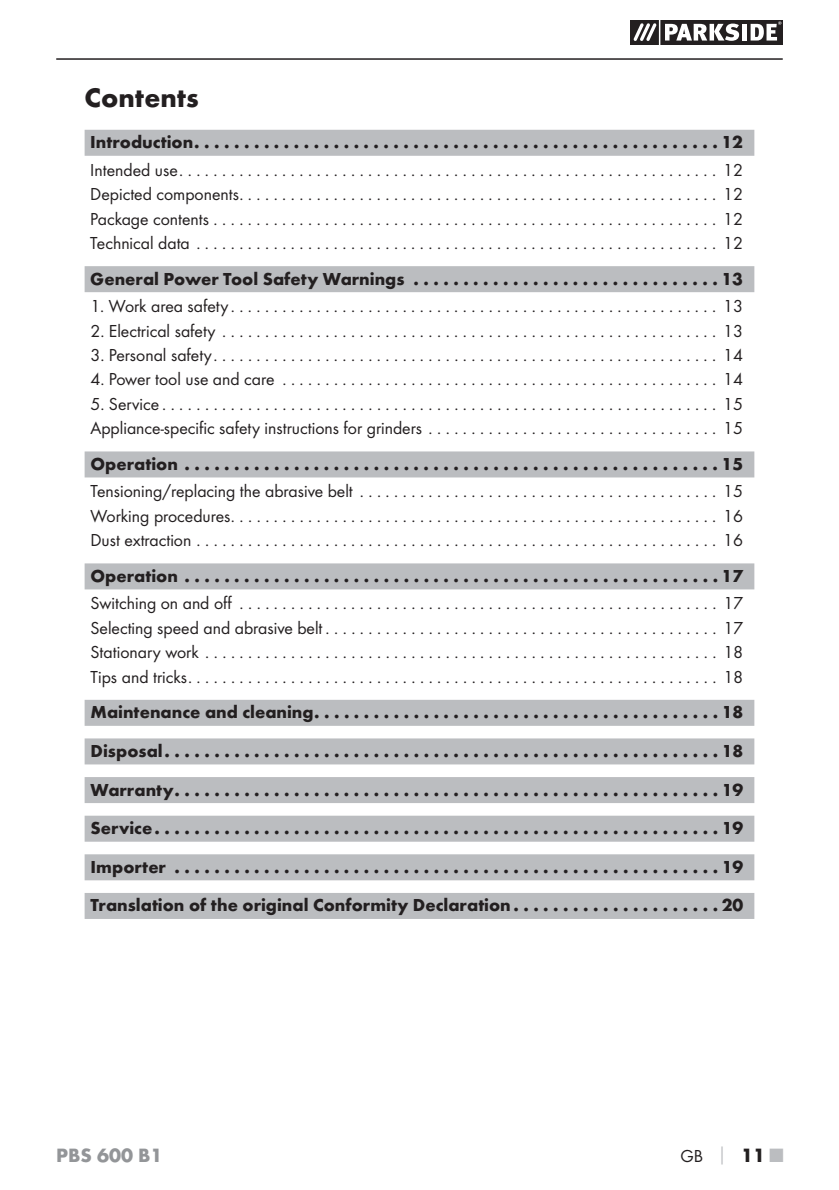
<style>
.page{position:relative;width:839px;height:1190px;background:#fff}
.page>*{position:absolute;margin:0;border:0;box-sizing:border-box;transform-origin:0 0}
.t1{font:700 28px "Futura";color:#231f20}
.t2{font:700 20px "Futura";color:#939598}
.t3{font:18px/24.4px "Futura Boo";color:#231f20;text-align:justify}
.t4{font:700 18px/38.6px "Futura";color:#231f20;text-align:justify}
.s1{font-family:"Futura";font-weight:700;color:#bbbdc0}
.s2{font-family:"Futura";font-weight:700;font-size:20px}
.s3{font-family:"Futura";font-weight:700;font-size:20px;color:#bbbdc0}
</style>
<div class="page">
<hr style="left:56px;top:58px;width:726px;height:2px;background:#231f20">
<svg style="left:630px;top:20px;width:152px;height:25px"></svg>
<hr style="left:658px;top:20px;width:2px;height:25px;background:#fff">
<div style="left:85px;top:130px;width:668px;height:26px;background:#bbbdc0"></div>
<div style="left:85px;top:266px;width:668px;height:26px;background:#bbbdc0"></div>
<div style="left:85px;top:451px;width:668px;height:26px;background:#bbbdc0"></div>
<div style="left:85px;top:563px;width:668px;height:26px;background:#bbbdc0"></div>
<div style="left:85px;top:700px;width:668px;height:26px;background:#bbbdc0"></div>
<div style="left:85px;top:738px;width:668px;height:26px;background:#bbbdc0"></div>
<div style="left:85px;top:777px;width:668px;height:26px;background:#bbbdc0"></div>
<div style="left:85px;top:815px;width:668px;height:26px;background:#bbbdc0"></div>
<div style="left:85px;top:854px;width:668px;height:26px;background:#bbbdc0"></div>
<div style="left:85px;top:893px;width:668px;height:26px;background:#bbbdc0"></div>
<h1 class="t1" style="left:85px;top:86px;width:116px">Contents</h1>
<p class="t4" style="left:90px;top:125px;width:653px">Introduction .....................................................12</p>
<p class="t3" style="left:90px;top:158px;width:653px">Intended use ............................................................... 12<br>Depicted components ........................................................ 12<br>Package contents ........................................................... 12<br>Technical data ............................................................. 12</p>
<p class="t4" style="left:90px;top:261px;width:653px">General Power Tool Safety Warnings ...............................13</p>
<p class="t3" style="left:90px;top:295px;width:653px">1. Work area safety ......................................................... 13</p>
<p class="t3" style="left:90px;top:319px;width:653px">2. Electrical safety .......................................................... 13</p>
<p class="t3" style="left:90px;top:344px;width:653px">3. Personal safety ........................................................... 14</p>
<p class="t3" style="left:90px;top:368px;width:653px">4. Power tool use and care ................................................... 14</p>
<p class="t3" style="left:90px;top:392px;width:653px">5. Service ................................................................. 15<br>Appliance-specific safety instructions for grinders . . . . . . . . . . . . . . . . . . . . . . . . . . . . . . . . . . 15</p>
<p class="t4" style="left:90px;top:446px;width:653px">Operation ......................................................15</p>
<p class="t3" style="left:90px;top:480px;width:653px">Tensioning/replacing the abrasive belt .......................................... 15<br>Working procedures ......................................................... 16<br>Dust extraction ............................................................. 16</p>
<p class="t4" style="left:90px;top:558px;width:653px">Operation ......................................................17</p>
<p class="t3" style="left:90px;top:592px;width:653px">Switching on and off ........................................................ 17<br>Selecting speed and abrasive belt .............................................. 17<br>Stationary work ............................................................ 18<br>Tips and tricks .............................................................. 18</p>
<p class="t4" style="left:90px;top:694px;width:653px">Maintenance and cleaning .........................................18<br>Disposal ........................................................18<br>Warranty .......................................................19<br>Service .........................................................19<br>Importer .......................................................19<br>Translation of the original Conformity Declaration . . . . . . . . . . . . . . . . . . . . . 20</p>
<p class="t2" style="left:56px;top:1147px;width:108px">PBS 600 B1</p>
<p class="t3" style="left:680px;top:1144px;width:104px">GB <span class="s1">│</span> <span class="s2">11</span> <span class="s3">■</span></p>
</div>
